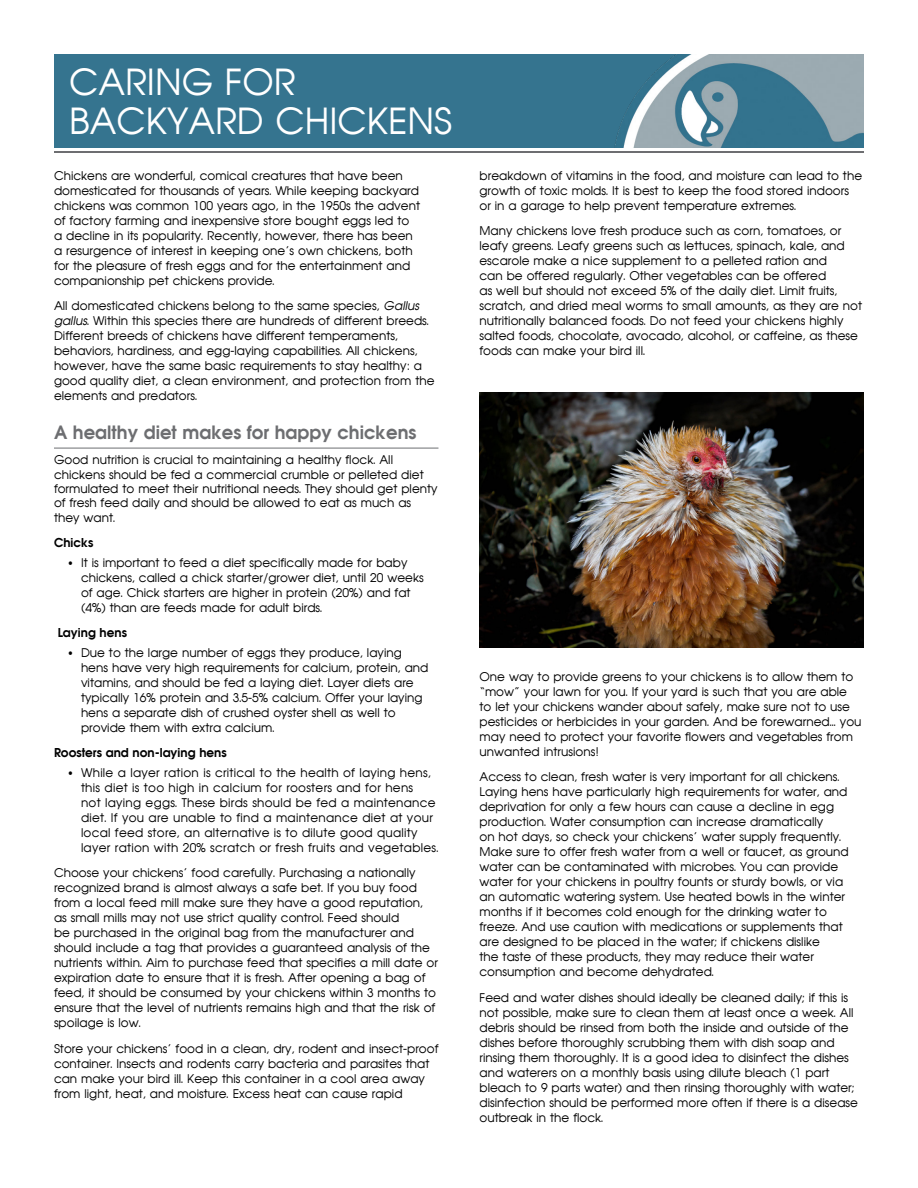
<style>
.page{position:relative;width:918px;height:1188px;background:#fff}
.page>*{position:absolute;margin:0;border:0;box-sizing:border-box;transform-origin:0 0}
.t1{font:36px/39px "Avian";color:#fff}
.Para_Heading{font:700 18px "Avian";color:#6d6e71}
.Para{font:12px/15px "Avian";color:#000}
.Para-2{font:12px/15px "Avian";letter-spacing:.02em;color:#000}
.Bullets{font:12px/14.4px "Avian";color:#000}
.Bullets-2{font:700 12px "Avian";color:#000}
.s1{font-style:italic}
</style>
<div class="page">
<div style="left:54px;top:54px;width:810px;height:94px;background:#35748f"></div>
<img style="left:614px;top:54px;width:250px;height:94px">
<hr style="left:54px;top:151px;width:810px;height:1px;background:#6d6e71">
<hr style="left:54px;top:448px;width:384px;height:1px;background:#6d6e71">
<img style="left:480px;top:393px;width:384px;height:254px">
<p class="t1" style="left:69px;top:63px;width:385px">CARING FOR<br>BACKYARD CHICKENS</p>
<p class="Para" style="left:54px;top:168px;width:368px">Chickens are wonderful, comical creatures that have been domesticated for thousands of years. While keeping backyard chickens was common 100 years ago, in the 1950s the advent of factory farming and inexpensive store bought eggs led to a decline in its popularity. Recently, however, there has been a resurgence of interest in keeping one’s own chickens, both for the pleasure of fresh eggs and for the entertainment and companionship pet chickens provide.</p>
<p class="Para" style="left:54px;top:298px;width:382px">All domesticated chickens belong to the same species, <span class="s1">Gallus gallus</span>. Within this species there are hundreds of different breeds.<br>Different breeds of chickens have different temperaments, behaviors, hardiness, and egg-laying capabilities. All chickens, however, have the same basic requirements to stay healthy: a good quality diet, a clean environment, and protection from the elements and predators.</p>
<p class="Para_Heading" style="left:54px;top:421px;width:364px">A healthy diet makes for happy chickens</p>
<p class="Bullets" style="left:54px;top:453px;width:385px">Good nutrition is crucial to maintaining a healthy flock. All chickens should be fed a commercial crumble or pelleted diet formulated to meet their nutritional needs. They should get plenty of fresh feed daily and should be allowed to eat as much as they want.</p>
<p class="Bullets-2" style="left:54px;top:535px;width:41px">Chicks</p>
<p class="Para" style="left:81px;top:555px;width:344px;text-indent:-14px">• It is important to feed a diet specifically made for baby chickens, called a chick starter/grower diet, until 20 weeks of age. Chick starters are higher in protein (20%) and fat (4%) than are feeds made for adult birds.</p>
<p class="Bullets-2" style="left:58px;top:625px;width:71px">Laying hens</p>
<p class="Para" style="left:81px;top:645px;width:349px;text-indent:-14px">• Due to the large number of eggs they produce, laying hens have very high requirements for calcium, protein, and vitamins, and should be fed a laying diet. Layer diets are typically 16% protein and 3.5-5% calcium. Offer your laying hens a separate dish of crushed oyster shell as well to provide them with extra calcium.</p>
<p class="Bullets-2" style="left:54px;top:745px;width:174px">Roosters and non-laying hens</p>
<p class="Para-2" style="left:81px;top:765px;width:359px;text-indent:-14px">• While a layer ration is critical to the health of laying hens, this diet is too high in calcium for roosters and for hens<br>not laying eggs. These birds should be fed a maintenance diet. If you are unable to find a maintenance diet at your local feed store, an alternative is to dilute good quality layer ration with 20% scratch or fresh fruits and vegetables.</p>
<p class="Para" style="left:54px;top:865px;width:386px">Choose your chickens’ food carefully. Purchasing a nationally recognized brand is almost always a safe bet. If you buy food from a local feed mill make sure they have a good reputation, as small mills may not use strict quality control. Feed should<br>be purchased in the original bag from the manufacturer and should include a tag that provides a guaranteed analysis of the nutrients within. Aim to purchase feed that specifies a mill date or expiration date to ensure that it is fresh. After opening a bag of feed, it should be consumed by your chickens within 3 months to ensure that the level of nutrients remains high and that the risk of spoilage is low.</p>
<p class="Para" style="left:54px;top:1041px;width:386px">Store your chickens’ food in a clean, dry, rodent and insect-proof container. Insects and rodents carry bacteria and parasites that can make your bird ill. Keep this container in a cool area away from light, heat, and moisture. Excess heat can cause rapid</p>
<p class="Para" style="left:480px;top:168px;width:384px">breakdown of vitamins in the food, and moisture can lead to the growth of toxic molds. It is best to keep the food stored indoors or in a garage to help prevent temperature extremes.</p>
<p class="Para" style="left:480px;top:223px;width:384px">Many chickens love fresh produce such as corn, tomatoes, or leafy greens. Leafy greens such as lettuces, spinach, kale, and escarole make a nice supplement to a pelleted ration and<br>can be offered regularly. Other vegetables can be offered<br>as well but should not exceed 5% of the daily diet. Limit fruits, scratch, and dried meal worms to small amounts, as they are not nutritionally balanced foods. Do not feed your chickens highly salted foods, chocolate, avocado, alcohol, or caffeine, as these foods can make your bird ill.</p>
<p class="Para" style="left:480px;top:669px;width:384px">One way to provide greens to your chickens is to allow them to “mow” your lawn for you. If your yard is such that you are able to let your chickens wander about safely, make sure not to use pesticides or herbicides in your garden. And be forewarned... you may need to protect your favorite flowers and vegetables from unwanted intrusions!</p>
<p class="Para" style="left:480px;top:769px;width:371px">Access to clean, fresh water is very important for all chickens.<br>Laying hens have particularly high requirements for water, and deprivation for only a few hours can cause a decline in egg production. Water consumption can increase dramatically<br>on hot days, so check your chickens’ water supply frequently.<br>Make sure to offer fresh water from a well or faucet, as ground water can be contaminated with microbes. You can provide water for your chickens in poultry founts or sturdy bowls, or via an automatic watering system. Use heated bowls in the winter months if it becomes cold enough for the drinking water to freeze. And use caution with medications or supplements that are designed to be placed in the water; if chickens dislike<br>the taste of these products, they may reduce their water consumption and become dehydrated.</p>
<p class="Para" style="left:480px;top:990px;width:380px">Feed and water dishes should ideally be cleaned daily; if this is not possible, make sure to clean them at least once a week. All debris should be rinsed from both the inside and outside of the dishes before thoroughly scrubbing them with dish soap and rinsing them thoroughly. It is a good idea to disinfect the dishes and waterers on a monthly basis using dilute bleach (1 part bleach to 9 parts water) and then rinsing thoroughly with water; disinfection should be performed more often if there is a disease outbreak in the flock.</p>
</div>
